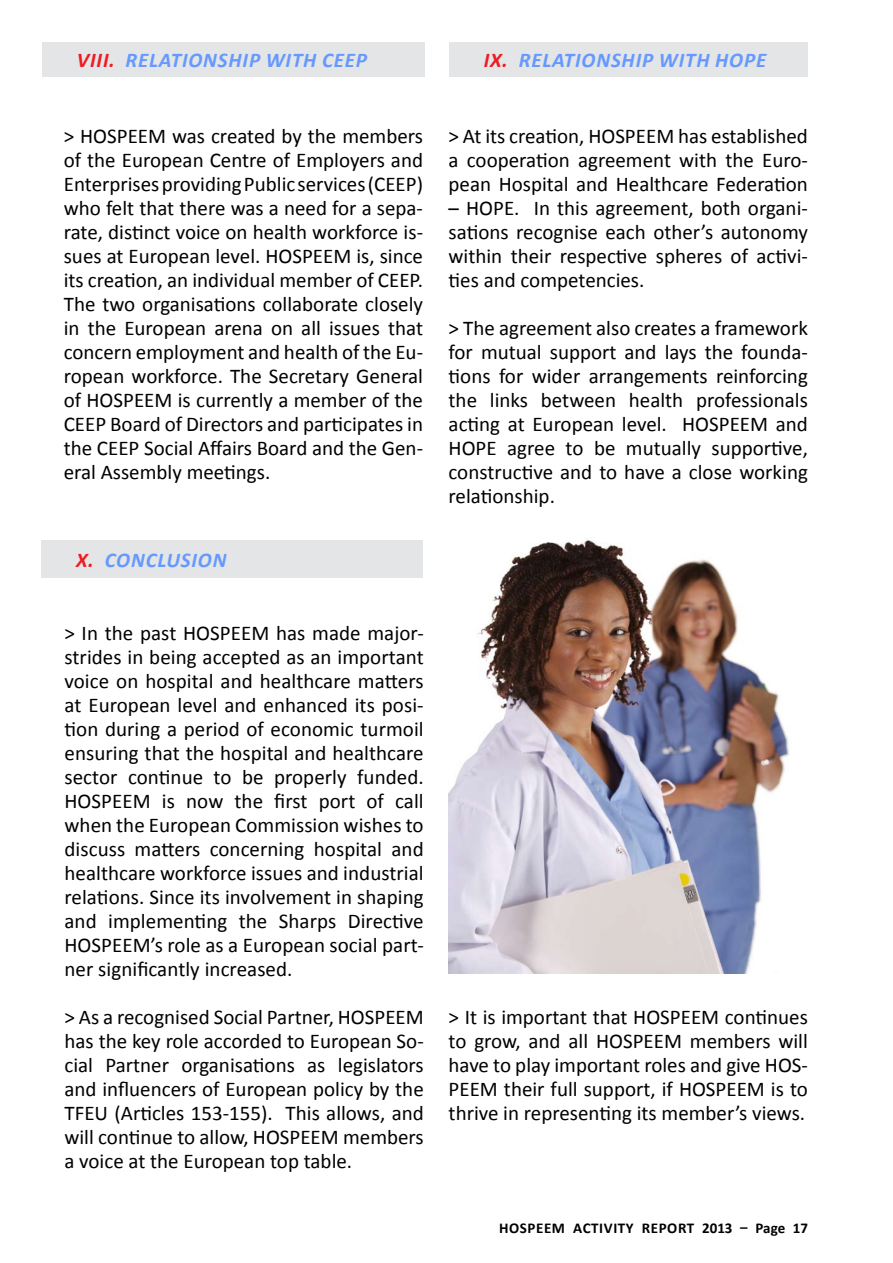
<style>
.page{position:relative;width:893px;height:1263px;background:#fff}
.page>*{position:absolute;margin:0;border:0;box-sizing:border-box;transform-origin:0 0}
.t1{font:21px/24px "Calibri";color:#000;text-align:justify}
.t2{font:italic 700 21px "Calibri";letter-spacing:.04em;color:#69f}
.t3{font:700 15px "Calibri";color:#000}
.s1{color:#ed1c24}
</style>
<div class="page">
<img style="left:449px;top:540px;width:340px;height:433px">
<div style="left:43px;top:43px;width:382px;height:34px;background:#e4e5e6"></div>
<div style="left:449px;top:43px;width:359px;height:34px;background:#e4e5e6"></div>
<div style="left:42px;top:540px;width:381px;height:38px;background:#e4e5e6"></div>
<p class="t2" style="left:77px;top:47px;width:292px"><span class="s1">VIII.</span> RELATIONSHIP WITH CEEP</p>
<p class="t2" style="left:484px;top:47px;width:284px"><span class="s1">IX.</span> RELATIONSHIP WITH HOPE</p>
<p class="t1" style="left:64px;top:123px;width:361px">&gt; HOSPEEM was created by the members of the European Centre of Employers and Enterprises providing Public services (CEEP) who felt that there was a need for a sepa&shy;rate, distinct voice on health workforce is&shy;sues at European level. HOSPEEM is, since its creation, an individual member of CEEP.<br>The two organisations collaborate closely in the European arena on all issues that concern employment and health of the Eu&shy;ropean workforce. The Secretary General of HOSPEEM is currently a member of the CEEP Board of Directors and participates in the CEEP Social Affairs Board and the Gen&shy;eral Assembly meetings.</p>
<p class="t2" style="left:76px;top:547px;width:152px"><span class="s1">X.</span> CONCLUSION</p>
<p class="t1" style="left:64px;top:620px;width:361px">&gt; In the past HOSPEEM has made major&shy;strides in being accepted as an important voice on hospital and healthcare matters at European level and enhanced its posi&shy;tion during a period of economic turmoil ensuring that the hospital and healthcare sector continue to be properly funded.<br>HOSPEEM is now the first port of call when the European Commission wishes to discuss matters concerning hospital and healthcare workforce issues and industrial relations. Since its involvement in shaping and implementing the Sharps Directive HOSPEEM’s role as a European social part&shy;ner significantly increased.</p>
<p class="t1" style="left:64px;top:1004px;width:361px">&gt; As a recognised Social Partner, HOSPEEM has the key role accorded to European So&shy;cial Partner organisations as legislators and influencers of European policy by the TFEU (Articles 153-155). This allows, and will continue to allow, HOSPEEM members a voice at the European top table.</p>
<p class="t1" style="left:449px;top:123px;width:361px">&gt; At its creation, HOSPEEM has established a cooperation agreement with the Euro&shy;pean Hospital and Healthcare Federation</p>
<p class="t1" style="left:449px;top:195px;width:361px">– HOPE. In this agreement, both organi&shy;sations recognise each other’s autonomy within their respective spheres of activi&shy;ties and competencies.</p>
<p class="t1" style="left:449px;top:315px;width:361px">&gt; The agreement also creates a framework for mutual support and lays the founda&shy;tions for wider arrangements reinforcing the links between health professionals acting at European level. HOSPEEM and HOPE agree to be mutually supportive, constructive and to have a close working relationship.</p>
<p class="t1" style="left:449px;top:1004px;width:361px">&gt; It is important that HOSPEEM continues to grow, and all HOSPEEM members will have to play important roles and give HOS-PEEM their full support, if HOSPEEM is to thrive in representing its member’s views.</p>
<p class="t3" style="left:499px;top:1219px;width:10px">HOSPEEM</p>
<p class="t3" style="left:573px;top:1219px;width:18px">ACTIVIT</p>
<p class="t3" style="left:626px;top:1219px;width:34px">Y REPORT</p>
<p class="t3" style="left:702px;top:1219px;width:107px">2013 – PAGE 17</p>
</div>
